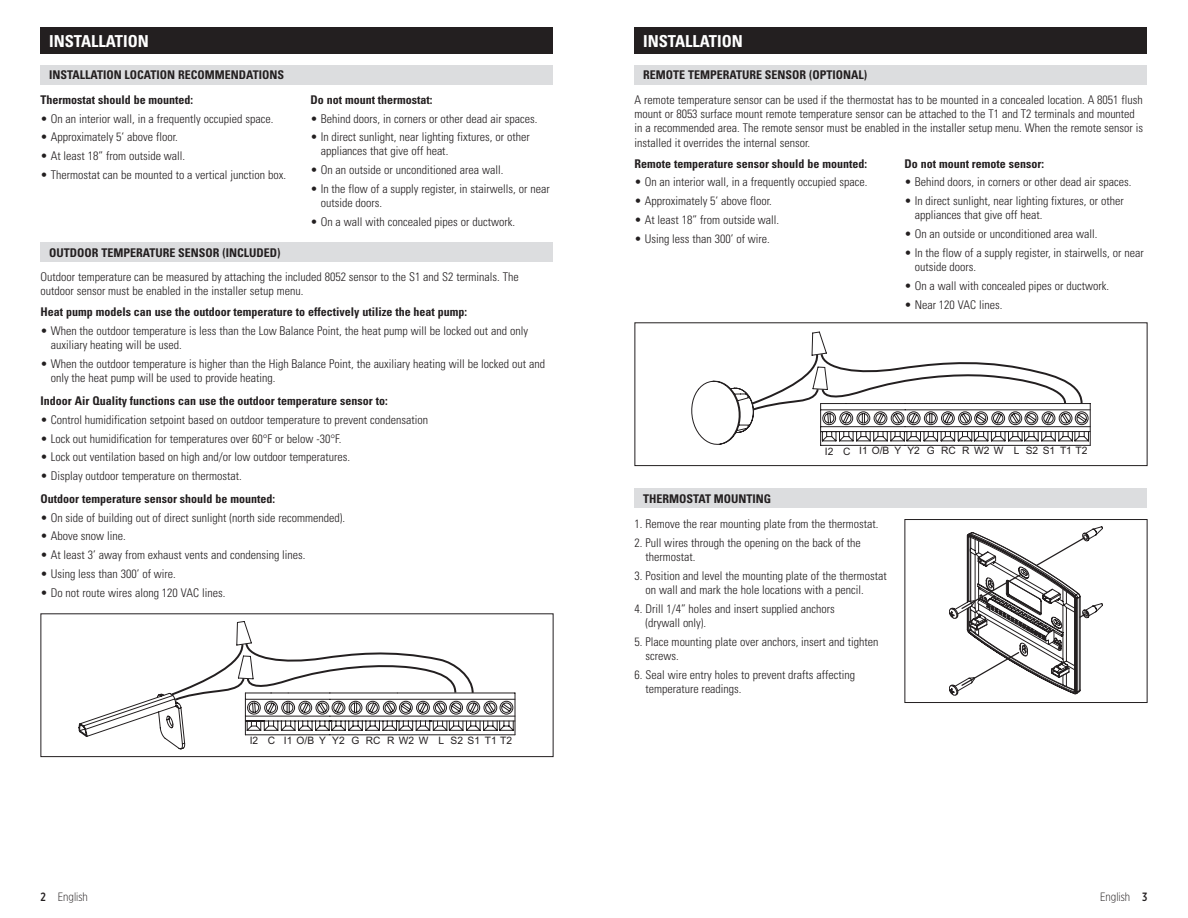
<style>
.page{position:relative;width:1188px;height:918px;background:#fff}
.page>*{position:absolute;margin:0;border:0;box-sizing:border-box;transform-origin:0 0}
.t1{font:700 condensed 16.5px "Univers";color:#fff}
.t2{font:300 condensed 12px/14.2px "Univers";color:#231f20}
.t3{font:700 condensed 12px/24.6px "Univers";color:#231f20}
.t4{font:300 12px "Gotham X Narrow";color:#231f20}
.t5{font:10.2px "Arial";color:#231f20}
.s1{font-weight:500}
</style>
<div class="page">
<div style="left:40px;top:27px;width:514px;height:27px;background:#231f20"></div>
<div style="left:40px;top:65px;width:514px;height:19px;background:#dcdddf"></div>
<div style="left:40px;top:242px;width:514px;height:20px;background:#dcdddf"></div>
<hr style="left:515px;top:693px;width:1px;height:42px;background:#231f20">
<svg style="left:79px;top:621px;width:436px;height:128px"></svg>
<div style="left:40px;top:613px;width:514px;height:144px;border:1px solid #231f20"></div>
<div style="left:634px;top:65px;width:514px;height:19px;background:#dcdddf"></div>
<svg style="left:691px;top:332px;width:400px;height:114px"></svg>
<div style="left:634px;top:322px;width:514px;height:144px;border:1px solid #231f20"></div>
<div style="left:634px;top:489px;width:514px;height:19px;background:#dcdddf"></div>
<svg style="left:949px;top:527px;width:154px;height:168px"></svg>
<div style="left:904px;top:519px;width:244px;height:184px;border:1px solid #231f20"></div>
<div style="left:634px;top:27px;width:514px;height:27px;background:#231f20"></div>
<h1 class="t1" style="left:49px;top:31px;width:101px">INSTALLATION</h1>
<p class="t3" style="left:40px;top:62px;width:245px;text-indent:9px">INSTALLATION LOCATION RECOMMENDATIONS<br>Thermostat should be mounted:</p>
<p class="t2" style="left:40px;top:111px;width:233px">• On an interior wall, in a frequently occupied space.</p>
<p class="t2" style="left:40px;top:130px;width:137px">• Approximately 5‘ above floor.</p>
<p class="t2" style="left:40px;top:149px;width:145px">• At least 18” from outside wall.</p>
<p class="t2" style="left:40px;top:167px;width:245px">• Thermostat can be mounted to a vertical junction box.</p>
<p class="t3" style="left:49px;top:240px;width:233px">OUTDOOR TEMPERATURE SENSOR (INCLUDED)</p>
<p class="t3" style="left:310px;top:87px;width:124px">Do not mount thermostat:</p>
<p class="t2" style="left:310px;top:111px;width:227px">• Behind doors, in corners or other dead air spaces.</p>
<p class="t2" style="left:321px;top:130px;width:211px;text-indent:-10px">• In direct sunlight, near lighting fixtures, or other appliances that give off heat.</p>
<p class="t2" style="left:310px;top:163px;width:193px">• On an outside or unconditioned area wall.</p>
<p class="t2" style="left:321px;top:181px;width:231px;text-indent:-10px">• In the flow of a supply register, in stairwells, or near outside doors.</p>
<p class="t2" style="left:310px;top:214px;width:204px">• On a wall with concealed pipes or ductwork.</p>
<p class="t2" style="left:40px;top:269px;width:480px">Outdoor temperature can be measured by attaching the included 8052 sensor to the S1 and S2 terminals. The outdoor sensor must be enabled in the installer setup menu.</p>
<p class="t3" style="left:40px;top:299px;width:428px">Heat pump models can use the outdoor temperature to effectively utilize the heat pump:</p>
<p class="t2" style="left:51px;top:323px;width:479px;text-indent:-10px">• When the outdoor temperature is less than the Low Balance Point, the heat pump will be locked out and only auxiliary heating will be used.</p>
<p class="t2" style="left:51px;top:356px;width:496px;text-indent:-10px">• When the outdoor temperature is higher than the High Balance Point, the auxiliary heating will be locked out and only the heat pump will be used to provide heating.</p>
<p class="t3" style="left:40px;top:388px;width:349px">Indoor Air Quality functions can use the outdoor temperature sensor to:</p>
<p class="t2" style="left:40px;top:412px;width:389px">• Control humidification setpoint based on outdoor temperature to prevent condensation</p>
<p class="t2" style="left:40px;top:431px;width:301px">• Lock out humidification for temperatures over 60°F or below -30°F.</p>
<p class="t2" style="left:40px;top:450px;width:309px">• Lock out ventilation based on high and/or low outdoor temperatures.</p>
<p class="t2" style="left:40px;top:469px;width:201px">• Display outdoor temperature on thermostat.</p>
<p class="t3" style="left:40px;top:486px;width:236px">Outdoor temperature sensor should be mounted:</p>
<p class="t2" style="left:40px;top:510px;width:304px">• On side of building out of direct sunlight (north side recommended).</p>
<p class="t2" style="left:40px;top:529px;width:85px">• Above snow line.</p>
<p class="t2" style="left:40px;top:548px;width:265px">• At least 3’ away from exhaust vents and condensing lines.</p>
<p class="t2" style="left:40px;top:566px;width:135px">• Using less than 300’ of wire.</p>
<p class="t2" style="left:40px;top:585px;width:185px">• Do not route wires along 120 VAC lines.</p>
<p class="t5" style="left:250px;top:734px;width:264px">I2 C I1O/BY Y2 G RC RW2W L S2S1T1T2</p>
<h1 class="t1" style="left:643px;top:31px;width:101px">INSTALLATION</h1>
<p class="t3" style="left:643px;top:62px;width:226px">REMOTE TEMPERATURE SENSOR (OPTIONAL)</p>
<p class="t2" style="left:634px;top:92px;width:510px">A remote temperature sensor can be used if the thermostat has to be mounted in a concealed location. A 8051 flush mount or 8053 surface mount remote temperature sensor can be attached to the T1 and T2 terminals and mounted in a recommended area. The remote sensor must be enabled in the installer setup menu. When the remote sensor is installed it overrides the internal sensor.</p>
<p class="t3" style="left:904px;top:151px;width:141px">Do not mount remote sensor:</p>
<p class="t2" style="left:904px;top:175px;width:227px">• Behind doors, in corners or other dead air spaces.</p>
<p class="t2" style="left:915px;top:194px;width:211px;text-indent:-10px">• In direct sunlight, near lighting fixtures, or other appliances that give off heat.</p>
<p class="t2" style="left:904px;top:227px;width:193px">• On an outside or unconditioned area wall.</p>
<p class="t2" style="left:915px;top:245px;width:231px;text-indent:-10px">• In the flow of a supply register, in stairwells, or near outside doors.</p>
<p class="t2" style="left:904px;top:278px;width:204px">• On a wall with concealed pipes or ductwork.</p>
<p class="t2" style="left:904px;top:297px;width:98px">• Near 120 VAC lines.</p>
<p class="t3" style="left:634px;top:151px;width:234px">Remote temperature sensor should be mounted:</p>
<p class="t2" style="left:634px;top:175px;width:233px">• On an interior wall, in a frequently occupied space.</p>
<p class="t2" style="left:634px;top:194px;width:137px">• Approximately 5‘ above floor.</p>
<p class="t2" style="left:634px;top:212px;width:145px">• At least 18” from outside wall.</p>
<p class="t2" style="left:634px;top:231px;width:135px">• Using less than 300’ of wire.</p>
<p class="t5" style="left:825px;top:444px;width:264px">I2 C I1O/BY Y2 G RC RW2W L S2S1T1T2</p>
<p class="t3" style="left:643px;top:486px;width:130px">THERMOSTAT MOUNTING</p>
<p class="t2" style="left:634px;top:517px;width:244px">1. Remove the rear mounting plate from the thermostat.</p>
<p class="t2" style="left:645px;top:536px;width:217px;text-indent:-11px">2. Pull wires through the opening on the back of the thermostat.</p>
<p class="t2" style="left:645px;top:569px;width:243px;text-indent:-11px">3. Position and level the mounting plate of the thermostat on wall and mark the hole locations with a pencil.</p>
<p class="t2" style="left:645px;top:602px;width:191px;text-indent:-11px">4. Drill 1/4” holes and insert supplied anchors (drywall only).</p>
<p class="t2" style="left:645px;top:635px;width:235px;text-indent:-11px">5. Place mounting plate over anchors, insert and tighten screws.</p>
<p class="t2" style="left:645px;top:668px;width:211px;text-indent:-11px">6. Seal wire entry holes to prevent drafts affecting temperature readings.</p>
<p class="t4" style="left:41px;top:889px;width:49px"><span class="s1">2</span> English</p>
<p class="t4" style="left:1100px;top:889px;width:49px">English <span class="s1">3</span></p>
</div>
